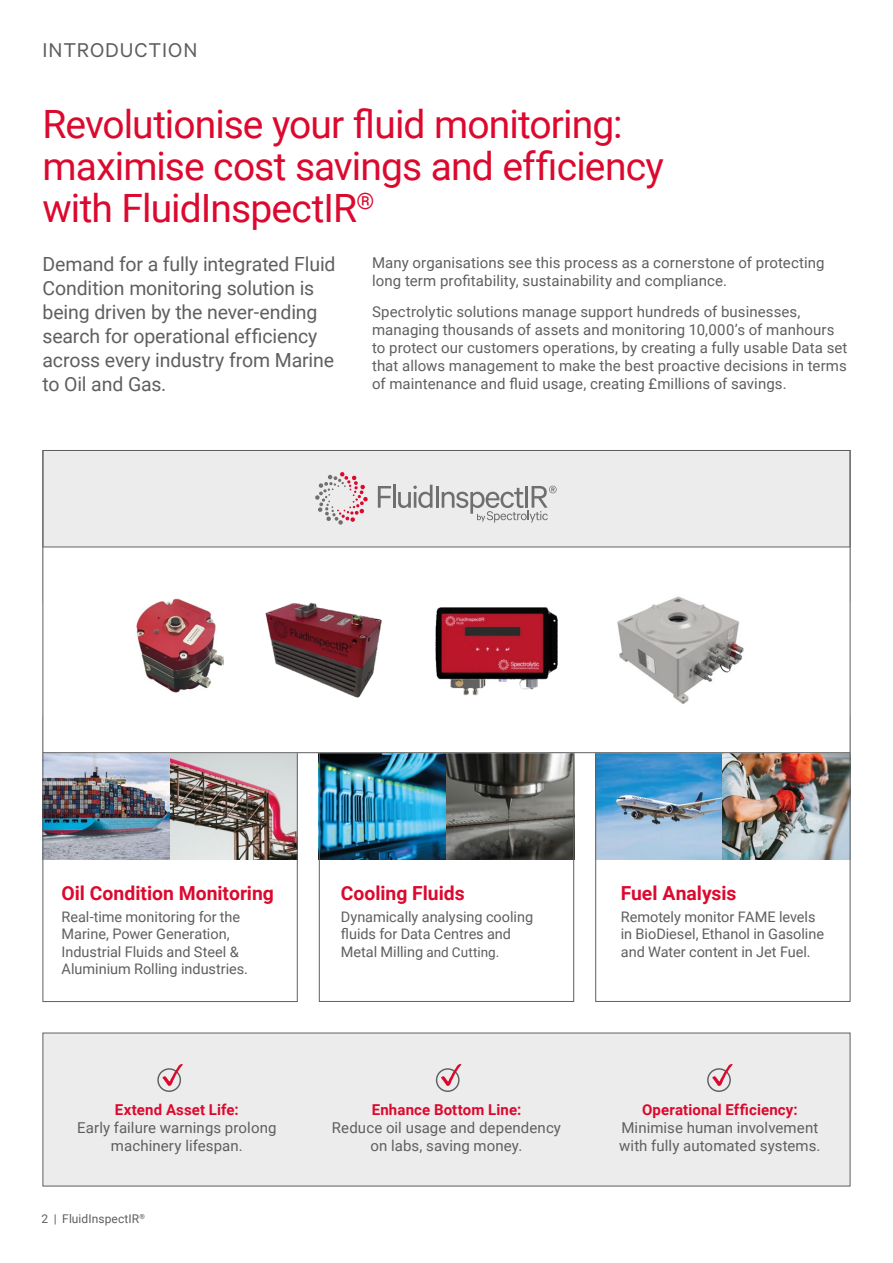
<style>
.page{position:relative;width:893px;height:1263px;background:#fff}
.page>*{position:absolute;margin:0;border:0;box-sizing:border-box;transform-origin:0 0}
.t1{font:39px/42px "Roboto";letter-spacing:-.025em;color:#dc092f}
.t2{font:22.5px "Calibre Test";letter-spacing:.045em;color:#5f5f5f}
.t3{font:19.5px/24px "Roboto";letter-spacing:-.01em;color:#5f5f5f}
.t4{font:700 19.35px "Roboto";color:#dc092f}
.t5{font:15px/18px "Roboto";letter-spacing:.005em;color:#5f5f5f}
.t6{font:700 15px "Roboto";letter-spacing:.01em;color:#dc092f}
.t7{font:14.55px/17.4px "Roboto";letter-spacing:-.005em;color:#5f5f5f}
.t8{font:12px "Roboto";letter-spacing:.005em;color:#5f5f5f}
.s1{font-size:13.5px}
</style>
<div class="page">
<img style="left:597px;top:753px;width:126px;height:106px">
<img style="left:723px;top:753px;width:125px;height:106px">
<img style="left:45px;top:753px;width:125px;height:106px">
<img style="left:170px;top:753px;width:126px;height:106px">
<img style="left:321px;top:753px;width:125px;height:106px">
<svg style="left:446px;top:753px;width:126px;height:106px;background:#5f5f5a"></svg>
<div style="left:43px;top:716px;width:255px;height:286px;border:1px solid #5f5f5f"></div>
<div style="left:595px;top:716px;width:255px;height:286px;border:1px solid #5f5f5f"></div>
<div style="left:319px;top:716px;width:255px;height:286px;border:1px solid #5f5f5f"></div>
<div style="left:43px;top:450px;width:807px;height:151px;background:#ececec"></div>
<div style="left:43px;top:547px;width:807px;height:206px;background:#fff"></div>
<div style="left:43px;top:1033px;width:807px;height:153px;background:#ececec"></div>
<div style="left:157px;top:1068px;width:24px;height:24px;border:1px solid #5f5f5f;border-radius:50%"></div>
<svg style="left:162px;top:1064px;width:21px;height:22px"></svg>
<div style="left:436px;top:1068px;width:24px;height:24px;border:1px solid #5f5f5f;border-radius:50%"></div>
<svg style="left:441px;top:1064px;width:20px;height:22px"></svg>
<div style="left:707px;top:1068px;width:24px;height:24px;border:1px solid #5f5f5f;border-radius:50%"></div>
<svg style="left:712px;top:1064px;width:21px;height:22px"></svg>
<svg style="left:315px;top:472px;width:53px;height:53px"></svg>
<svg style="left:378px;top:486px;width:13px;height:22px"></svg>
<hr style="left:393px;top:485px;width:2px;height:23px;background:#706f6f">
<svg style="left:398px;top:485px;width:34px;height:23px"></svg>
<hr style="left:436px;top:486px;width:2px;height:22px;background:#706f6f">
<svg style="left:442px;top:486px;width:115px;height:37px"></svg>
<hr style="left:43px;top:547px;width:807px;height:1px;background:#5f5f5f">
<img style="left:265px;top:602px;width:117px;height:96px">
<img style="left:136px;top:598px;width:87px;height:95px">
<img style="left:435px;top:607px;width:123px;height:89px">
<img style="left:617px;top:596px;width:127px;height:108px">
<h2 class="t2" style="left:43px;top:37px;width:156px">INTRODUCTION</h2>
<h1 class="t1" style="left:43px;top:101px;width:623px">Revolutionise your fluid monitoring: maximise cost savings and efficiency with FluidInspectIR<sup>®</sup></h1>
<h3 class="t3" style="left:43px;top:251px;width:295px">Demand for a fully integrated Fluid<br>Condition monitoring solution is being driven by the never-ending search for operational efficiency across every industry from Marine to Oil and Gas.</h3>
<p class="t5" style="left:372px;top:253px;width:454px">Many organisations see this process as a cornerstone of protecting long term profitability, sustainability and compliance.</p>
<p class="t5" style="left:372px;top:302px;width:477px">Spectrolytic solutions manage support hundreds of businesses, managing thousands of assets and monitoring 10,000’s of manhours to protect our customers operations, by creating a fully usable Data set that allows management to make the best proactive decisions in terms of maintenance and fluid usage, creating £millions of savings.</p>
<p class="t4" style="left:62px;top:879px;width:214px">Oil Condition Monitoring</p>
<p class="t7" style="left:62px;top:907px;width:188px">Real-time monitoring for the<br>Marine, Power Generation,<br>Industrial Fluids and Steel &amp;<br>Aluminium Rolling industries.</p>
<p class="t6" style="left:115px;top:1099px;width:125px">Extend Asset Life:</p>
<p class="t5" style="left:77px;top:1118px;width:201px;text-align:center">Early failure warnings prolong machinery lifespan.</p>
<p class="t8" style="left:41px;top:1210px;width:105px">2 | FluidInspectIR<sup>®</sup></p>
<p class="t4" style="left:341px;top:879px;width:125px">Cooling Fluids</p>
<p class="t7" style="left:341px;top:907px;width:194px">Dynamically analysing cooling fluids for Data Centres and<br>Metal Milling <span class="s1">and Cutting.</span></p>
<p class="t6" style="left:372px;top:1099px;width:151px">Enhance Bottom Line:</p>
<p class="t5" style="left:332px;top:1118px;width:231px;text-align:center">Reduce oil usage and dependency on labs, saving money.</p>
<p class="t4" style="left:621px;top:879px;width:117px">Fuel Analysis</p>
<p class="t7" style="left:621px;top:907px;width:205px">Remotely monitor FAME levels in BioDiesel, Ethanol in Gasoline and Water content in Jet Fuel.</p>
<p class="t6" style="left:642px;top:1099px;width:157px">Operational Efficiency:</p>
<p class="t5" style="left:619px;top:1118px;width:203px">Minimise human involvement with fully automated systems.</p>
</div>
